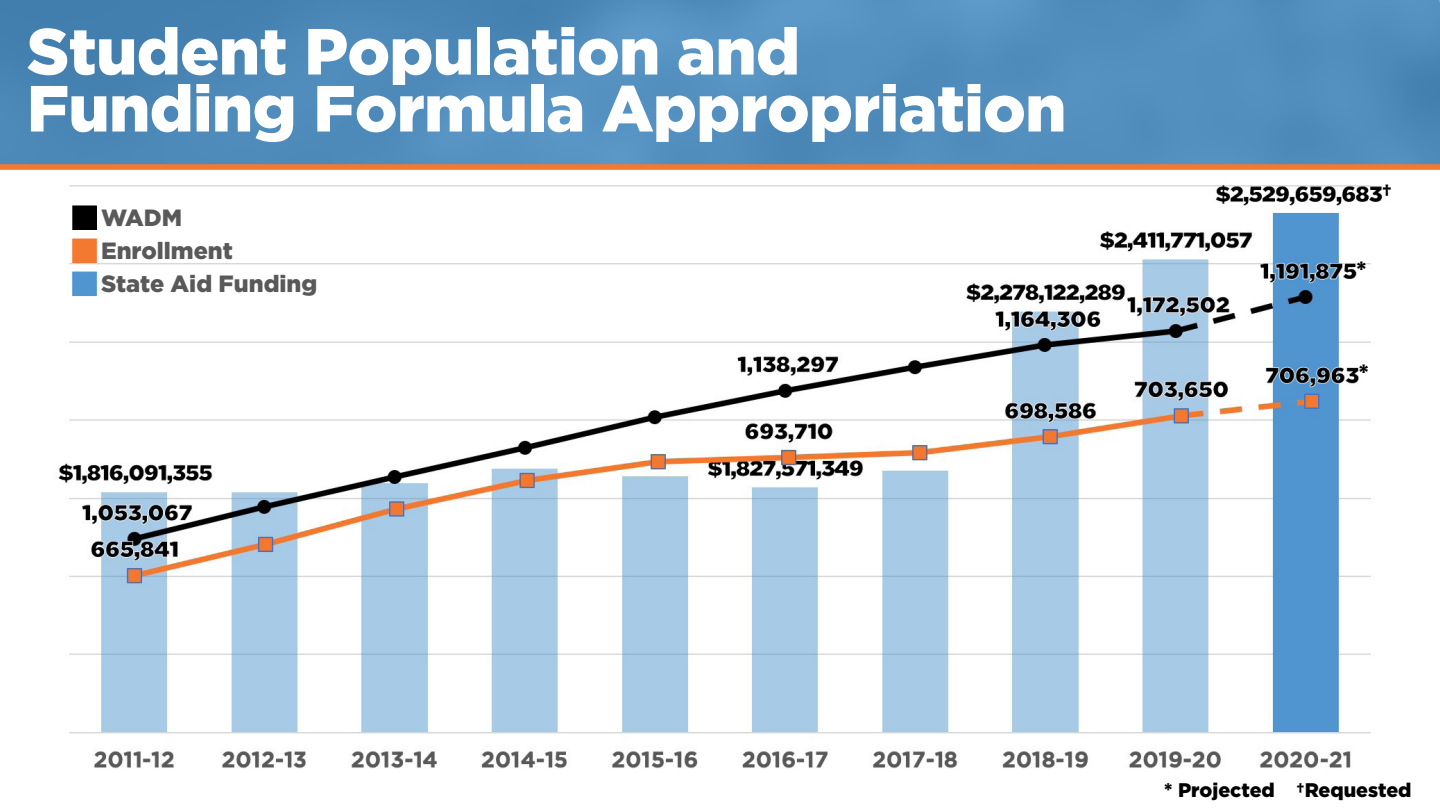
<style>
.page{position:relative;width:1440px;height:810px;background:#fff}
.page>*{position:absolute;margin:0;border:0;box-sizing:border-box;transform-origin:0 0}
.t1{font:900 65.1px "Gotham";letter-spacing:-.01em;color:#fff}
.t2{font:900 23.48px "Gotham";color:#595959}
.t3{font:900 23.48px "Gotham";color:#000}
.t4{font:900 19.65px "Gotham";color:#000}
</style>
<div class="page">
<div style="left:0;top:0;width:1440px;height:166px;background:linear-gradient(to right,#4a86b6,#5490c0)"></div>
<div style="left:0;top:164px;width:1440px;height:6px;background:#f37930"></div>
<img style="left:58px;top:185px;width:1324px;height:584px">
<div style="left:73px;top:206px;width:23px;height:23px;background:#000"></div>
<div style="left:72px;top:206px;width:25px;height:24px;border:1px solid #000"></div>
<div style="left:72px;top:239px;width:25px;height:24px;background:#f37930;border:1px solid #f67730"></div>
<div style="left:72px;top:272px;width:25px;height:24px;background:#5095d0;border:1px solid #4994d0"></div>
<p class="t1" style="left:27px;top:14px;width:775px">Student Population and</p>
<p class="t1" style="left:27px;top:71px;width:1041px">Funding Formula Appropriation</p>
<p class="t2" style="left:101px;top:204px;width:83px">WADM</p>
<p class="t2" style="left:101px;top:237px;width:133px">Enrollment</p>
<p class="t2" style="left:101px;top:271px;width:218px">State Aid Funding</p>
<p class="t3" style="left:1382px;top:179px;width:11px">†</p>
<p class="t3" style="left:1357px;top:256px;width:11px">*</p>
<p class="t3" style="left:1359px;top:359px;width:11px">*</p>
<p class="t4" style="left:1164px;top:779px;width:249px">* Projected †Requested</p>
</div>
